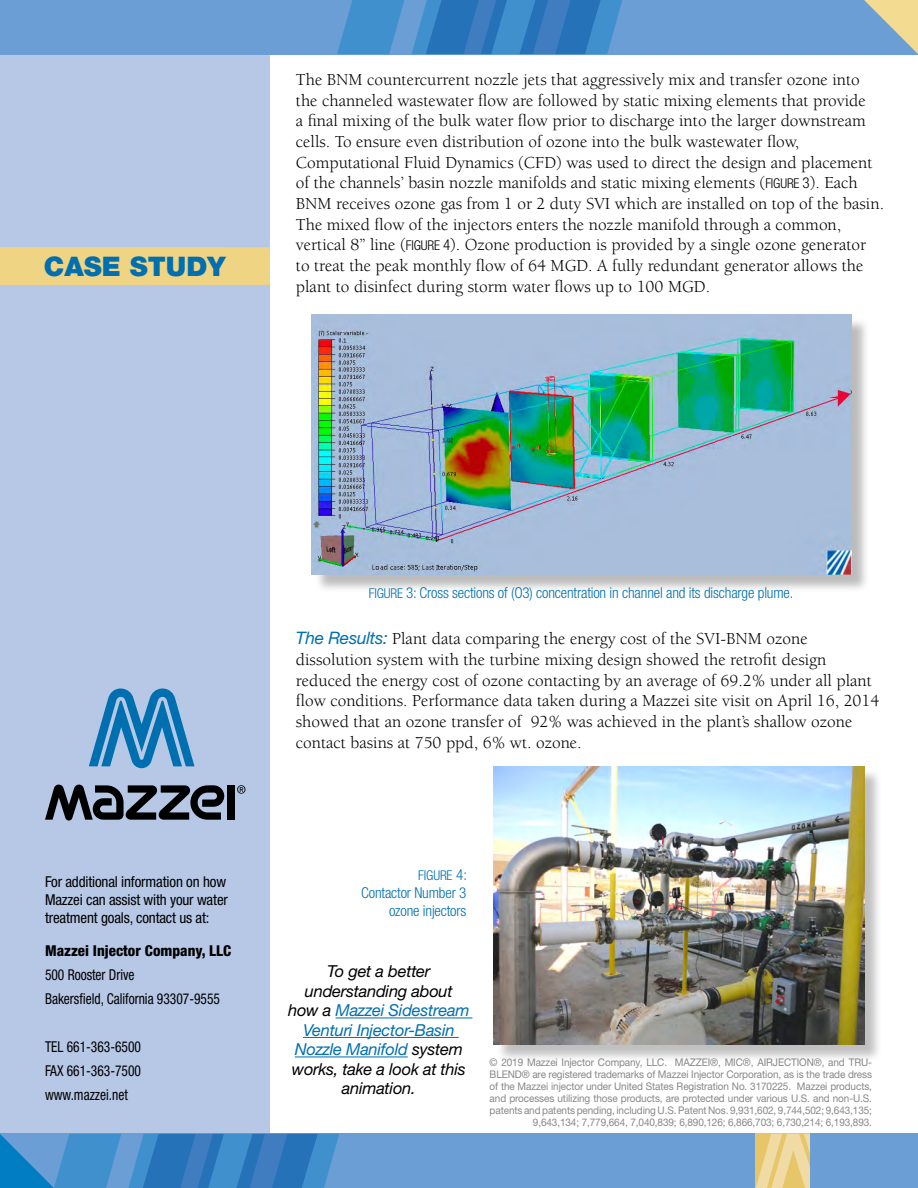
<style>
.page{position:relative;width:918px;height:1188px;background:#fff}
.page>*{position:absolute;margin:0;border:0;box-sizing:border-box;transform-origin:0 0}
.t1{font:900 27px "Helvetica Neue LT Std";color:#006faf}
.t2{font:17.25px/20.7px "Berkeley Std";color:#000}
.t3{font:italic 16.5px/19.5px "Helvetica Neue LT Std";letter-spacing:-.015em;color:#000;text-align:center}
.t4{font:300 condensed 15px/18px "Helvetica Neue LT Std";letter-spacing:-.01em;color:#006faf;text-align:right}
.t5{font:condensed 15px/24px "Helvetica Neue LT Std";color:#000;scale:.9 1}
.t6{font:condensed 15px/18px "Helvetica Neue LT Std";color:#000;text-align:justify}
.t7{font:800 condensed 15px "Helvetica Neue LT Std";color:#000}
.t8{font:300 condensed 13.5px "Helvetica Neue LT Std";letter-spacing:-.01em;color:#006faf}
.t9{font:10.5px/12px "Helvetica Neue LT Std";letter-spacing:-.01em;color:#868787;text-align:right;scale:.95 1}
.s1{font-family:"Helvetica Neue LT Std";font-weight:300;font-stretch:condensed;font-size:13.5px}
.s2{font-family:"Helvetica Neue LT Std";font-weight:300;font-stretch:condensed;font-size:15px}
.s3{font-size:13.5px}
.s4{font-family:"Helvetica Neue LT Std";font-style:italic;color:#006faf}
.s5{font-size:15px}
.s6{color:#006faf}
</style>
<div class="page">
<div style="left:0;top:43px;width:270px;height:1145px;background:#b7c8e6"></div>
<div style="left:0;top:0;width:918px;height:54px;background:#6a9ed4"></div>
<div style="left:0;top:1134px;width:918px;height:54px;background:#6a9ed4"></div>
<svg style="left:756px;top:1134px;width:54px;height:54px;background:#ecd18b"></svg>
<svg style="left:337px;top:0;width:286px;height:54px;background:#3d85c5"></svg>
<svg style="left:864px;top:0;width:54px;height:54px"></svg>
<svg style="left:0;top:1134px;width:339px;height:54px"></svg>
<svg style="left:89px;top:689px;width:106px;height:79px"></svg>
<div style="left:227px;top:785px;width:8px;height:35px;background:#000"></div>
<svg style="left:45px;top:785px;width:179px;height:36px"></svg>
<svg style="left:237px;top:785px;width:8px;height:9px"></svg>
<div style="left:0;top:247px;width:270px;height:38px;background:#efd483"></div>
<div style="left:314px;top:317px;width:556px;height:276px;background:#000;opacity:.27"></div>
<img style="left:312px;top:315px;width:540px;height:259px">
<div style="left:496px;top:768px;width:387px;height:295px;background:#000;opacity:.25"></div>
<img style="left:494px;top:766px;width:370px;height:278px">
<hr style="left:336px;top:1018px;width:137px;height:1px;background:#006faf">
<hr style="left:303px;top:1037px;width:156px;height:1px;background:#006faf">
<hr style="left:295px;top:1057px;width:113px;height:1px;background:#006faf">
<h1 class="t1" style="left:44px;top:251px;width:183px">CASE STUDY</h1>
<p class="t2" style="left:296px;top:69px;width:590px">The BNM countercurrent nozzle jets that aggressively mix and transfer ozone into the channeled wastewater flow are followed by static mixing elements that provide<br>a final mixing of the bulk water flow prior to discharge into the larger downstream cells. To ensure even distribution of ozone into the bulk wastewater flow, Computational Fluid Dynamics (CFD) was used to direct the design and placement of the channels’ basin nozzle manifolds and static mixing elements (<span class="s1">FIGURE</span> <span class="s2">3</span>). Each BNM receives ozone gas from 1 or 2 duty SVI which are installed on top of the basin.<br>The mixed flow of the injectors enters the nozzle manifold through a common, vertical 8” line (<span class="s1">FIGURE</span> <span class="s2">4</span>). Ozone production is provided by a single ozone generator to treat the peak monthly flow of 64 MGD. A fully redundant generator allows the plant to disinfect during storm water flows up to 100 MGD.</p>
<p class="t6" style="left:45px;top:873px;width:184px">For additional information on how Mazzei can assist with your water treatment goals, contact us at:</p>
<p class="t7" style="left:45px;top:941px;width:188px">Mazzei Injector Company, LLC</p>
<p class="t5" style="left:45px;top:963px;width:196px">500 Rooster Drive<br>Bakersfield, California 93307-9555</p>
<p class="t5" style="left:45px;top:1035px;width:108px;text-align:justify">TEL 661-363-6500<br>FAX 661-363-7500 www.mazzei.net</p>
<p class="t4" style="left:369px;top:584px;width:426px"><span class="s3">FIGURE</span> 3: Cross sections of (O3) concentration in channel and its discharge plume.</p>
<p class="t2" style="left:296px;top:629px;width:585px"><span class="s4">The Results:</span> Plant data comparing the energy cost of the SVI-BNM ozone dissolution system with the turbine mixing design showed the retrofit design reduced the energy cost of ozone contacting by an average of 69.2% under all plant flow conditions. Performance data taken during a Mazzei site visit on April 16, 2014 showed that an ozone transfer of 92% was achieved in the plant’s shallow ozone contact basins at 750 ppd, 6% wt. ozone.</p>
<p class="t8" style="left:418px;top:867px;width:50px">FIGURE <span class="s5">4:</span></p>
<p class="t4" style="left:361px;top:883px;width:107px">Contactor Number 3 ozone injectors</p>
<p class="t3" style="left:288px;top:961px;width:183px">To get a better understanding about how a <span class="s6">Mazzei Sidestream<br>Venturi Injector-Basin<br>Nozzle Manifold</span> system works, take a look at this animation.</p>
<p class="t9" style="left:490px;top:1056px;width:404px">© 2019 Mazzei Injector Company, LLC. MAZZEI®, MIC®, AIRJECTION®, and TRU-BLEND® are registered trademarks of Mazzei Injector Corporation, as is the trade dress of the Mazzei injector under United States Registration No. 3170225. Mazzei products, and processes utilizing those products, are protected under various U.S. and non-U.S. patents and patents pending, including U.S. Patent Nos. 9,931,602, 9,744,502; 9,643,135; 9,643,134; 7,779,664, 7,040,839; 6,890,126; 6,866,703; 6,730,214; 6,193,893.</p>
</div>
